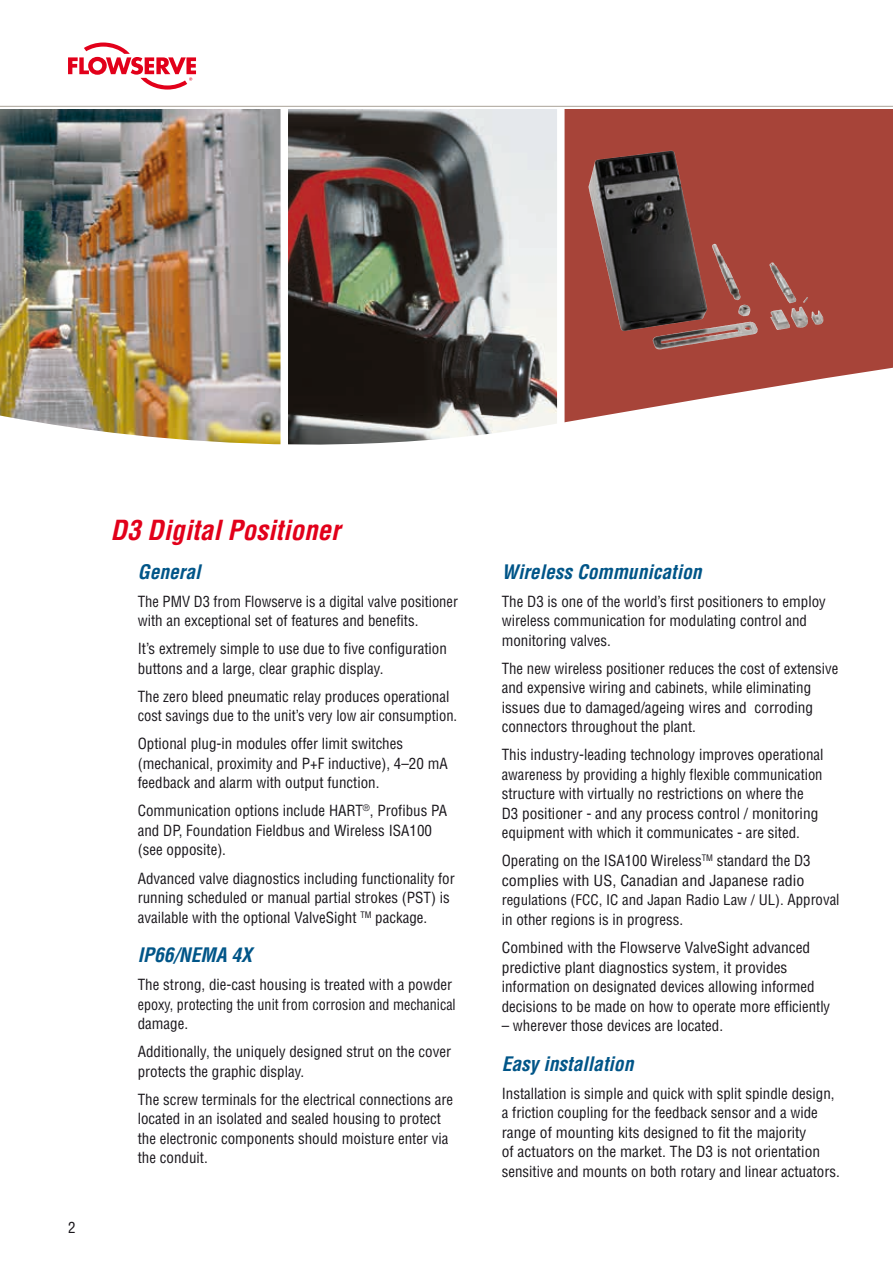
<style>
.page{position:relative;width:893px;height:1263px;background:#fff}
.page>*{position:absolute;margin:0;border:0;box-sizing:border-box;transform-origin:0 0}
.t1{font:italic 700 condensed 27px "Helvetica";color:#e2001a}
.t2{font:italic 700 condensed 19.5px "Helvetica";color:#058}
.t3{font:condensed 15px/19.5px "Helvetica";color:#1a171c}
.t4{font:condensed 14.25px "Helvetica";color:#1a171c;scale:1.04 1}
.s1{font-size:15px}
</style>
<div class="page">
<svg style="left:68px;top:43px;width:128px;height:47px"></svg>
<hr style="left:0;top:106px;width:893px;height:1px;background:#aaa298">
<img style="left:0;top:109px;width:281px;height:210px">
<img style="left:288px;top:109px;width:269px;height:210px">
<svg style="left:565px;top:109px;width:328px;height:210px;background:#934239"></svg>
<img style="left:0;top:319px;width:893px;height:126px">
<img style="left:588px;top:151px;width:83px;height:56px">
<div style="left:281px;top:107px;width:7px;height:373px;background:#fff"></div>
<div style="left:557px;top:108px;width:8px;height:330px;background:#fff"></div>
<p class="t3" style="left:68px;top:1217px;width:9px">2</p>
<h1 class="t1" style="left:111px;top:514px;width:231px">D3 Digital Positioner</h1>
<h2 class="t2" style="left:138px;top:560px;width:64px">General</h2>
<p class="t3" style="left:138px;top:591px;width:322px">The PMV D3 from Flowserve is a digital valve positioner with an exceptional set of features and benefits.</p>
<p class="t3" style="left:138px;top:639px;width:311px">It’s extremely simple to use due to five configuration buttons and a large, clear graphic display.</p>
<p class="t3" style="left:138px;top:686px;width:321px">The zero bleed pneumatic relay produces operational cost savings due to the unit’s very low air consumption.</p>
<p class="t3" style="left:138px;top:734px;width:311px">Optional plug-in modules offer limit switches (mechanical, proximity and P+F inductive), 4–20 mA feedback and alarm with output function.</p>
<p class="t3" style="left:138px;top:801px;width:311px">Communication options include HART<sup>®</sup>, Profibus PA and DP, Foundation Fieldbus and Wireless ISA100 (see opposite).</p>
<p class="t3" style="left:138px;top:868px;width:318px">Advanced valve diagnostics including functionality for running scheduled or manual partial strokes (PST) is available with the optional ValveSight <sup>TM</sup> package.</p>
<h2 class="t2" style="left:138px;top:943px;width:116px">IP66/NEMA 4X</h2>
<p class="t3" style="left:138px;top:974px;width:319px">The strong, die-cast housing is treated with a powder epoxy, protecting the unit from corrosion and mechanical damage.</p>
<p class="t3" style="left:138px;top:1041px;width:315px">Additionally, the uniquely designed strut on the cover protects the graphic display.</p>
<p class="t3" style="left:138px;top:1089px;width:317px">The screw terminals for the electrical connections are located in an isolated and sealed housing to protect the electronic components should moisture enter via the conduit.</p>
<h2 class="t2" style="left:502px;top:560px;width:201px">Wireless Communication</h2>
<p class="t3" style="left:502px;top:591px;width:326px">The D3 is one of the world’s first positioners to employ wireless communication for modulating control and monitoring valves.</p>
<p class="t3" style="left:502px;top:658px;width:338px">The new wireless positioner reduces the cost of extensive and expensive wiring and cabinets, while eliminating issues due to damaged/ageing wires and corroding connectors throughout the plant.</p>
<p class="t3" style="left:502px;top:745px;width:323px">This industry-leading technology improves operational awareness by providing a highly flexible communication structure with virtually no restrictions on where the D3 positioner - and any process control / monitoring equipment with which it communicates - are sited.</p>
<p class="t3" style="left:502px;top:851px;width:311px">Operating on the ISA100 Wireless<sup>TM</sup> standard the D3 complies with US, Canadian and Japanese radio</p>
<p class="t4" style="left:502px;top:891px;width:326px">regulations (FCC, IC and Japan Radio Law / UL). <span class="s1">Approval</span></p>
<p class="t3" style="left:502px;top:905px;width:310px;line-height:28px">in other regions is in progress.<br>Combined with the Flowserve ValveSight advanced</p>
<p class="t3" style="left:502px;top:957px;width:330px">predictive plant diagnostics system, it provides information on designated devices allowing informed decisions to be made on how to operate more efficiently</p>
<p class="t3" style="left:502px;top:1015px;width:223px">– wherever those devices are located.</p>
<h2 class="t2" style="left:502px;top:1051px;width:133px">Easy installation</h2>
<p class="t3" style="left:502px;top:1083px;width:340px">Installation is simple and quick with split spindle design, a friction coupling for the feedback sensor and a wide range of mounting kits designed to fit the majority<br>of actuators on the market. The D3 is not orientation sensitive and mounts on both rotary and linear actuators.</p>
</div>
